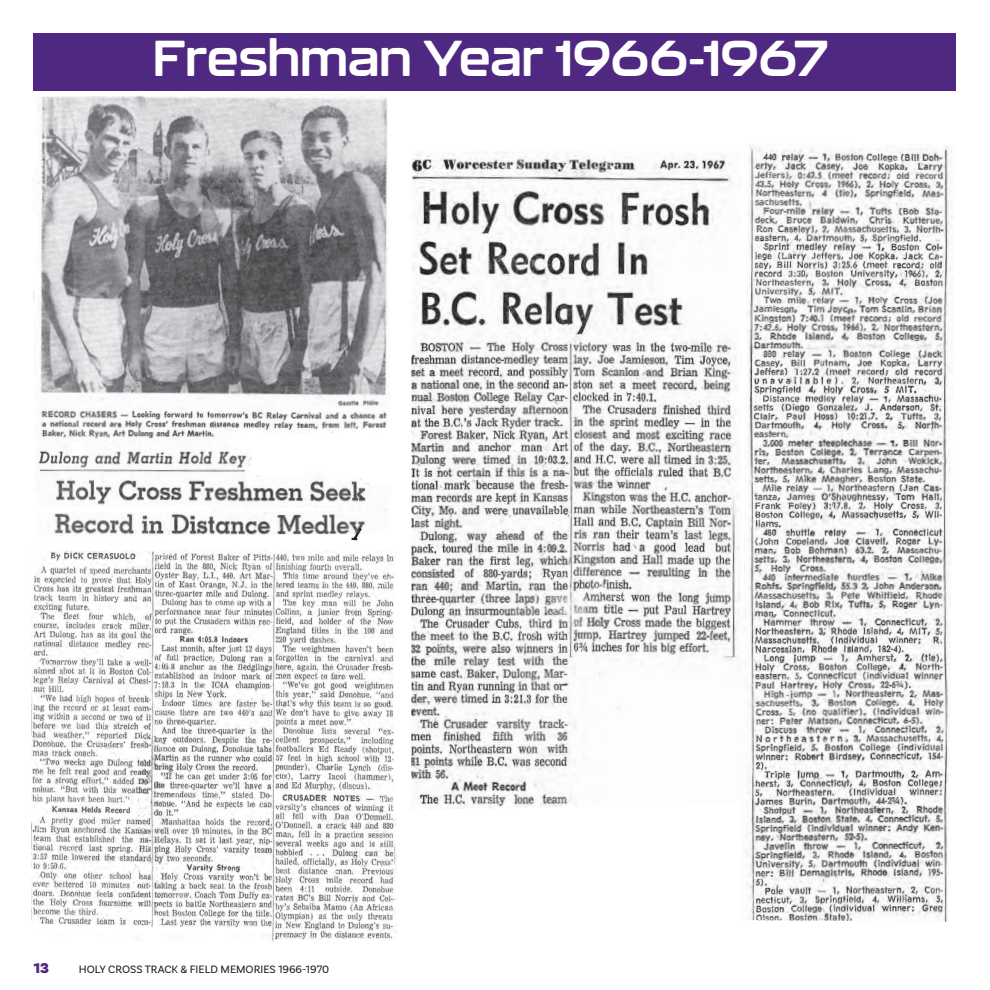
<style>
.page{position:relative;width:990px;height:990px;background:#fff}
.page>*{position:absolute;margin:0;border:0;box-sizing:border-box;transform-origin:0 0}
.t1{font:700 50px "Kallisto";letter-spacing:-.015em;color:#fff}
.t2{font:900 15px "Basic Sans";color:#4f2881}
.t3{font:11.25px "Basic Sans";color:#231f20}
</style>
<div class="page">
<div style="left:34px;top:34px;width:922px;height:57px;background:#4f2881"></div>
<img style="left:32px;top:550px;width:364px;height:392px">
<img style="left:411px;top:152px;width:329px;height:657px">
<img style="left:33px;top:95px;width:355px;height:446px">
<svg style="left:352px;top:528px;width:10px;height:12px"></svg>
<img style="left:744px;top:146px;width:209px;height:776px">
<p class="t1" style="left:152px;top:28px;width:678px">Freshman Year 1966-1967</p>
<h2 class="t2" style="left:34px;top:958px;width:17px">13</h2>
<p class="t3" style="left:79px;top:962px;width:252px">HOLY CROSS TRACK &amp; FIELD MEMORIES 1966-1970</p>
</div>
